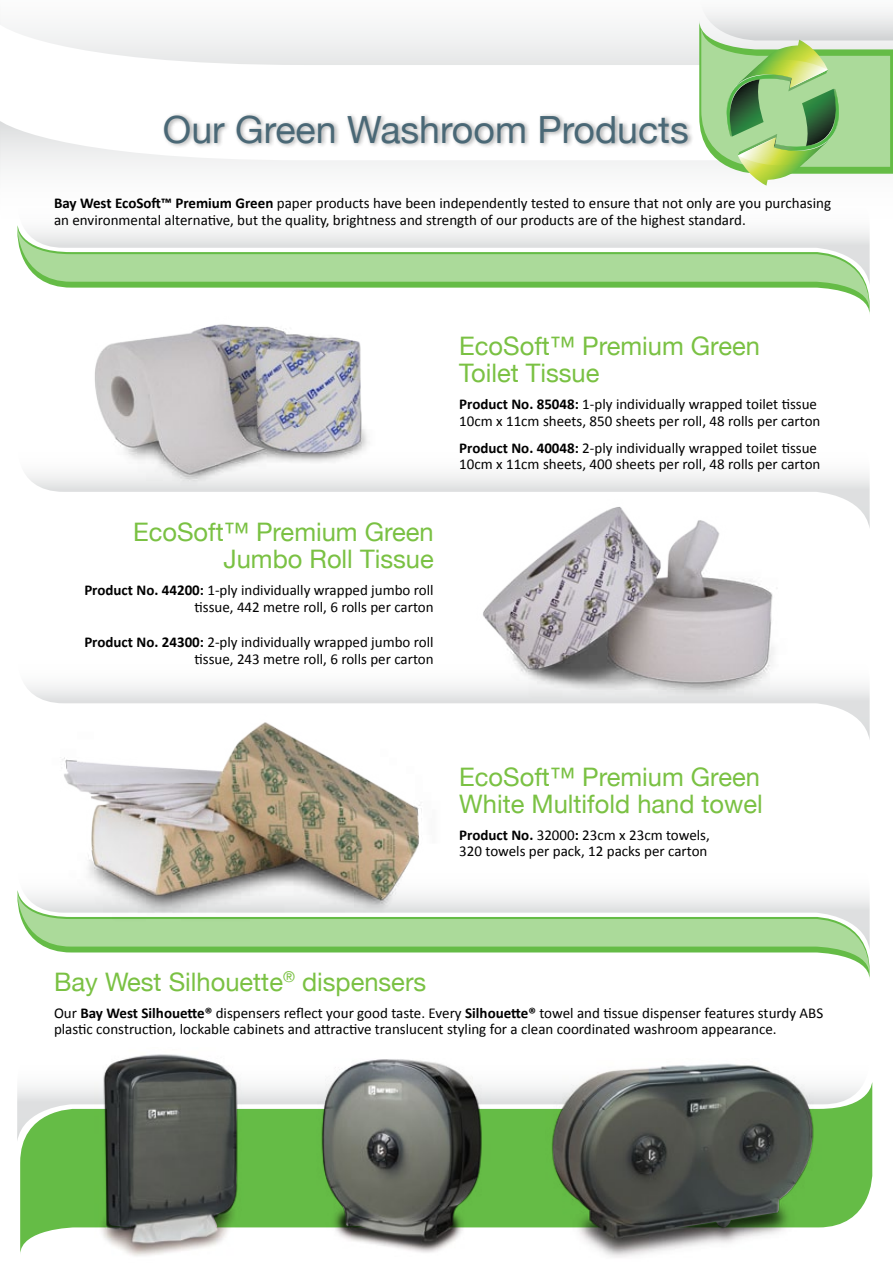
<style>
.page{position:relative;width:893px;height:1263px;background:#fff}
.page>*{position:absolute;margin:0;border:0;box-sizing:border-box;transform-origin:0 0}
.t1{font:37.5px "Helvetica Neue";color:#4a6876}
.t2{font:25.5px/27px "Helvetica Neue";color:#7ac143}
.t3{font:15px/16.5px "Calibri";color:#000}
.s1{font-weight:700}
</style>
<div class="page">
<svg style="left:17px;top:891px;width:852px;height:83px"></svg>
<svg style="left:26px;top:474px;width:844px;height:54px"></svg>
<svg style="left:446px;top:685px;width:424px;height:54px"></svg>
<svg style="left:1px;top:122px;width:698px;height:47px"></svg>
<svg style="left:16px;top:166px;width:854px;height:118px"></svg>
<svg style="left:17px;top:226px;width:852px;height:83px"></svg>
<svg style="left:20px;top:1083px;width:852px;height:171px;fill:#65bc46"></svg>
<div style="left:161px;top:112px;width:533px;height:37px;background:#000;opacity:.36"></div>
<svg style="left:8px;top:28px;width:691px;height:37px;fill:#f0f0f1"></svg>
<svg style="left:0;top:22px;width:1px;height:152px"></svg>
<svg style="left:699px;top:11px;width:194px;height:175px"></svg>
<img style="left:68px;top:292px;width:350px;height:209px">
<img style="left:459px;top:483px;width:332px;height:221px">
<img style="left:95px;top:1054px;width:149px;height:202px">
<img style="left:299px;top:1059px;width:199px;height:195px">
<img style="left:545px;top:1063px;width:277px;height:195px">
<img style="left:26px;top:685px;width:420px;height:262px">
<h1 class="t1" style="left:163px;top:107px;width:527px">Our Green Washroom Products</h1>
<p class="t3" style="left:54px;top:194px;width:779px"><span class="s1">Bay West EcoSoft™ Premium Green</span> paper products have been independently tested to ensure that not only are you purchasing an environmental alternative, but the quality, brightness and strength of our products are of the highest standard.</p>
<h2 class="t2" style="left:133px;top:518px;width:302px;text-align:right">EcoSoft™ Premium Green<br>Jumbo Roll Tissue</h2>
<p class="t3" style="left:84px;top:581px;width:351px;text-align:right"><span class="s1">Product No. 44200:</span> 1-ply individually wrapped jumbo roll tissue, 442 metre roll, 6 rolls per carton</p>
<p class="t3" style="left:84px;top:633px;width:351px;text-align:right"><span class="s1">Product No. 24300:</span> 2-ply individually wrapped jumbo roll tissue, 243 metre roll, 6 rolls per carton</p>
<h2 class="t2" style="left:459px;top:332px;width:302px">EcoSoft™ Premium Green<br>Toilet Tissue</h2>
<p class="t3" style="left:459px;top:395px;width:363px"><span class="s1">Product No. 85048:</span> 1-ply individually wrapped toilet tissue<br>10cm x 11cm sheets, 850 sheets per roll, 48 rolls per carton</p>
<p class="t3" style="left:459px;top:439px;width:363px"><span class="s1">Product No. 40048:</span> 2-ply individually wrapped toilet tissue<br>10cm x 11cm sheets, 400 sheets per roll, 48 rolls per carton</p>
<h2 class="t2" style="left:459px;top:763px;width:305px">EcoSoft™ Premium Green<br>White Multifold hand towel</h2>
<p class="t3" style="left:459px;top:826px;width:252px"><span class="s1">Product No.</span> 32000<span class="s1">:</span> 23cm x 23cm towels,<br>320 towels per pack, 12 packs per carton</p>
<h2 class="t2" style="left:54px;top:968px;width:374px">Bay West Silhouette<sup>®</sup> dispensers</h2>
<p class="t3" style="left:54px;top:1004px;width:771px">Our <span class="s1">Bay West Silhouette®</span> dispensers reflect your good taste. Every <span class="s1">Silhouette®</span> towel and tissue dispenser features sturdy ABS plastic construction, lockable cabinets and attractive translucent styling for a clean coordinated washroom appearance.</p>
</div>
